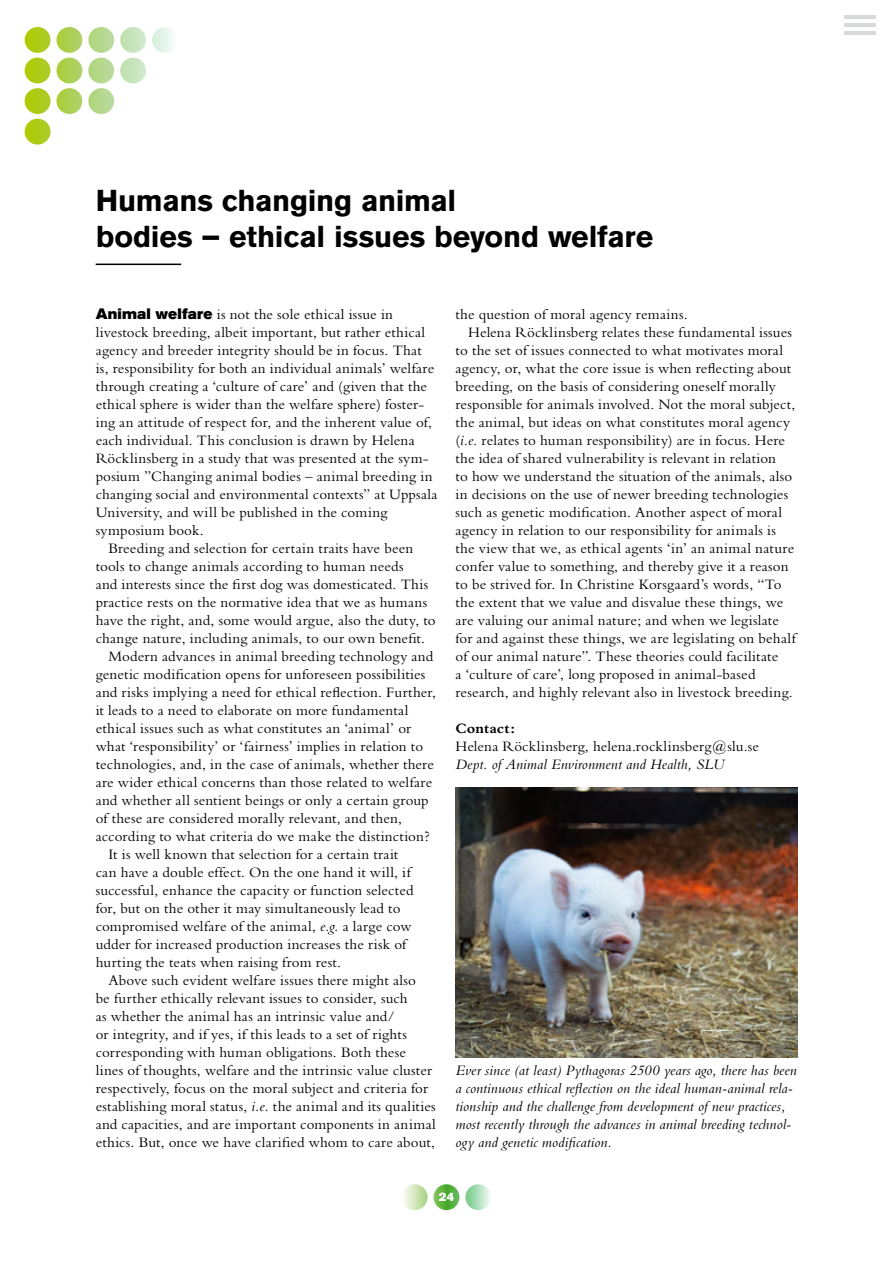
<style>
.page{position:relative;width:893px;height:1263px;background:#fff}
.page>*{position:absolute;margin:0;border:0;box-sizing:border-box;transform-origin:0 0}
.t1{font:700 30px/36px "Akzidenz Grotesk BQ";letter-spacing:-.01em;color:#000}
.t2{font:15px "Bembo";letter-spacing:.01em;color:#000}
.t3{font:italic 15px/18px "Bembo";letter-spacing:.01em;color:#000}
.t4{font:15px "Bembo";letter-spacing:.03em;color:#000}
.t5{font:700 15px "Bembo";letter-spacing:.01em;color:#000}
.t6{font:12px "Akzidenz Grotesk BQ Super";color:#fff}
.s1{font-family:"Akzidenz Grotesk BQ Super"}
.s2{font-style:italic}
</style>
<div class="page">
<hr style="left:845px;top:15px;width:31px;height:4px;background:#d8dada">
<hr style="left:845px;top:23px;width:31px;height:4px;background:#d8dada">
<hr style="left:845px;top:31px;width:31px;height:3px;background:#d8dada">
<svg style="left:402px;top:1184px;width:26px;height:26px"></svg>
<svg style="left:434px;top:1184px;width:25px;height:26px"></svg>
<svg style="left:465px;top:1184px;width:26px;height:26px"></svg>
<hr style="left:96px;top:264px;width:85px;height:1px;background:#000">
<img style="left:455px;top:787px;width:342px;height:270px">
<svg style="left:25px;top:27px;width:26px;height:26px"></svg>
<svg style="left:25px;top:58px;width:26px;height:25px"></svg>
<svg style="left:57px;top:58px;width:25px;height:25px"></svg>
<div style="left:88px;top:58px;width:26px;height:25px;background:linear-gradient(to right,#b0d479,#b9dc9e);border-radius:50%"></div>
<div style="left:120px;top:58px;width:26px;height:25px;background:linear-gradient(to right,#bedfab,#d0eacf);border-radius:50%"></div>
<svg style="left:88px;top:88px;width:26px;height:26px"></svg>
<svg style="left:57px;top:88px;width:25px;height:26px"></svg>
<svg style="left:25px;top:88px;width:26px;height:26px"></svg>
<svg style="left:25px;top:119px;width:26px;height:26px"></svg>
<svg style="left:57px;top:27px;width:25px;height:26px"></svg>
<svg style="left:88px;top:27px;width:26px;height:26px"></svg>
<svg style="left:120px;top:27px;width:26px;height:26px"></svg>
<div style="left:152px;top:27px;width:26px;height:26px;background:linear-gradient(to right,#d5efdb,#fafdfb);border-radius:50%"></div>
<h1 class="t1" style="left:96px;top:183px;width:559px">Humans changing animal<br>bodies – ethical issues beyond welfare</h1>
<p class="t2" style="left:96px;top:306px;width:299px"><span class="s1">Animal welfare</span> is not the sole ethical issue in</p>
<p class="t2" style="left:96px;top:324px;width:331px">livestock breeding, albeit important, but rather ethical</p>
<p class="t2" style="left:96px;top:342px;width:328px">agency and breeder integrity should be in focus. That</p>
<p class="t2" style="left:96px;top:360px;width:340px">is, responsibility for both an individual animals’ welfare</p>
<p class="t2" style="left:96px;top:378px;width:333px">through creating a ‘culture of care’ and (given that the</p>
<p class="t2" style="left:96px;top:396px;width:330px">ethical sphere is wider than the welfare sphere) foster-</p>
<p class="t2" style="left:96px;top:414px;width:338px">ing an attitude of respect for, and the inherent value of,</p>
<p class="t2" style="left:96px;top:432px;width:320px">each individual. This conclusion is drawn by Helena</p>
<p class="t2" style="left:96px;top:450px;width:335px">Röcklinsberg in a study that was presented at the sym-</p>
<p class="t4" style="left:96px;top:468px;width:338px">posium ”Changing animal bodies – animal breeding in</p>
<p class="t2" style="left:96px;top:486px;width:343px">changing social and environmental contexts” at Uppsala</p>
<p class="t2" style="left:96px;top:504px;width:293px">University, and will be published in the coming</p>
<p class="t2" style="left:96px;top:522px;width:110px">symposium book.</p>
<p class="t2" style="left:108px;top:540px;width:306px">Breeding and selection for certain traits have been</p>
<p class="t2" style="left:96px;top:558px;width:310px">tools to change animals according to human needs</p>
<p class="t2" style="left:96px;top:576px;width:334px">and interests since the first dog was domesticated. This</p>
<p class="t2" style="left:96px;top:594px;width:333px">practice rests on the normative idea that we as humans</p>
<p class="t2" style="left:96px;top:612px;width:342px">have the right, and, some would argue, also the duty, to</p>
<p class="t2" style="left:96px;top:630px;width:331px">change nature, including animals, to our own benefit.</p>
<p class="t2" style="left:108px;top:648px;width:326px">Modern advances in animal breeding technology and</p>
<p class="t2" style="left:96px;top:666px;width:331px">genetic modification opens for unforeseen possibilities</p>
<p class="t2" style="left:96px;top:684px;width:342px">and risks implying a need for ethical reflection. Further,</p>
<p class="t2" style="left:96px;top:702px;width:314px">it leads to a need to elaborate on more fundamental</p>
<p class="t2" style="left:96px;top:720px;width:317px">ethical issues such as what constitutes an ‘animal’ or</p>
<p class="t2" style="left:96px;top:738px;width:329px">what ‘responsibility’ or ‘fairness’ implies in relation to</p>
<p class="t2" style="left:96px;top:756px;width:340px">technologies, and, in the case of animals, whether there</p>
<p class="t2" style="left:96px;top:774px;width:338px">are wider ethical concerns than those related to welfare</p>
<p class="t2" style="left:96px;top:792px;width:335px">and whether all sentient beings or only a certain group</p>
<p class="t2" style="left:96px;top:810px;width:308px">of these are considered morally relevant, and then,</p>
<p class="t2" style="left:96px;top:828px;width:335px">according to what criteria do we make the distinction?</p>
<p class="t2" style="left:108px;top:846px;width:291px">It is well known that selection for a certain trait</p>
<p class="t2" style="left:96px;top:864px;width:317px">can have a double effect. On the one hand it will, if</p>
<p class="t2" style="left:96px;top:882px;width:319px">successful, enhance the capacity or function selected</p>
<p class="t2" style="left:96px;top:900px;width:306px">for, but on the other it may simultaneously lead to</p>
<p class="t2" style="left:96px;top:918px;width:318px">compromised welfare of the animal, <span class="s2">e.g.</span> a large cow</p>
<p class="t2" style="left:96px;top:936px;width:312px">udder for increased production increases the risk of</p>
<p class="t2" style="left:96px;top:954px;width:247px">hurting the teats when raising from rest.</p>
<p class="t2" style="left:108px;top:972px;width:309px">Above such evident welfare issues there might also</p>
<p class="t2" style="left:96px;top:990px;width:313px">be further ethically relevant issues to consider, such</p>
<p class="t2" style="left:96px;top:1008px;width:301px">as whether the animal has an intrinsic value and/</p>
<p class="t2" style="left:96px;top:1026px;width:313px">or integrity, and if yes, if this leads to a set of rights</p>
<p class="t2" style="left:96px;top:1044px;width:312px">corresponding with human obligations. Both these</p>
<p class="t2" style="left:96px;top:1062px;width:338px">lines of thoughts, welfare and the intrinsic value cluster</p>
<p class="t2" style="left:96px;top:1080px;width:334px">respectively, focus on the moral subject and criteria for</p>
<p class="t2" style="left:96px;top:1098px;width:342px">establishing moral status, <span class="s2">i.e.</span> the animal and its qualities</p>
<p class="t2" style="left:96px;top:1116px;width:342px">and capacities, and are important components in animal</p>
<p class="t2" style="left:96px;top:1134px;width:341px">ethics. But, once we have clarified whom to care about,</p>
<p class="t2" style="left:455px;top:306px;width:234px">the question of moral agency remains.</p>
<p class="t2" style="left:468px;top:324px;width:325px">Helena Röcklinsberg relates these fundamental issues</p>
<p class="t2" style="left:455px;top:342px;width:329px">to the set of issues connected to what motivates moral</p>
<p class="t2" style="left:455px;top:360px;width:337px">agency, or, what the core issue is when reflecting about</p>
<p class="t2" style="left:455px;top:378px;width:322px">breeding, on the basis of considering oneself morally</p>
<p class="t2" style="left:455px;top:396px;width:341px">responsible for animals involved. Not the moral subject,</p>
<p class="t2" style="left:455px;top:414px;width:336px">the animal, but ideas on what constitutes moral agency</p>
<p class="t2" style="left:455px;top:432px;width:331px">(<span class="s2">i.e.</span> relates to human responsibility) are in focus. Here</p>
<p class="t2" style="left:455px;top:450px;width:322px">the idea of shared vulnerability is relevant in relation</p>
<p class="t2" style="left:455px;top:468px;width:338px">to how we understand the situation of the animals, also</p>
<p class="t2" style="left:455px;top:486px;width:334px">in decisions on the use of newer breeding technologies</p>
<p class="t2" style="left:455px;top:504px;width:328px">such as genetic modification. Another aspect of moral</p>
<p class="t2" style="left:455px;top:522px;width:322px">agency in relation to our responsibility for animals is</p>
<p class="t2" style="left:455px;top:540px;width:340px">the view that we, as ethical agents ‘in’ an animal nature</p>
<p class="t2" style="left:455px;top:558px;width:335px">confer value to something, and thereby give it a reason</p>
<p class="t2" style="left:455px;top:576px;width:327px">to be strived for. In Christine Korsgaard’s words, “To</p>
<p class="t2" style="left:455px;top:594px;width:329px">the extent that we value and disvalue these things, we</p>
<p class="t2" style="left:455px;top:612px;width:325px">are valuing our animal nature; and when we legislate</p>
<p class="t2" style="left:455px;top:630px;width:342px">for and against these things, we are legislating on behalf</p>
<p class="t2" style="left:455px;top:648px;width:324px">of our animal nature”. These theories could facilitate</p>
<p class="t2" style="left:455px;top:666px;width:302px">a ‘culture of care’, long proposed in animal-based</p>
<p class="t2" style="left:455px;top:684px;width:339px">research, and highly relevant also in livestock breeding.</p>
<p class="t5" style="left:455px;top:720px;width:61px">Contact:</p>
<p class="t2" style="left:455px;top:738px;width:305px">Helena Röcklinsberg, helena.rocklinsberg@slu.se</p>
<p class="t3" style="left:455px;top:755px;width:270px">Dept. of Animal Environment and Health, SLU</p>
<p class="t3" style="left:455px;top:1061px;width:343px">Ever since (at least) Pythagoras 2500 years ago, there has been a continuous ethical reflection on the ideal human-animal rela&shy;tionship and the challenge from development of new practices, most recently through the advances in animal breeding technol&shy;ogy and genetic modification.</p>
<p class="t6" style="left:439px;top:1190px;width:17px">24</p>
</div>
